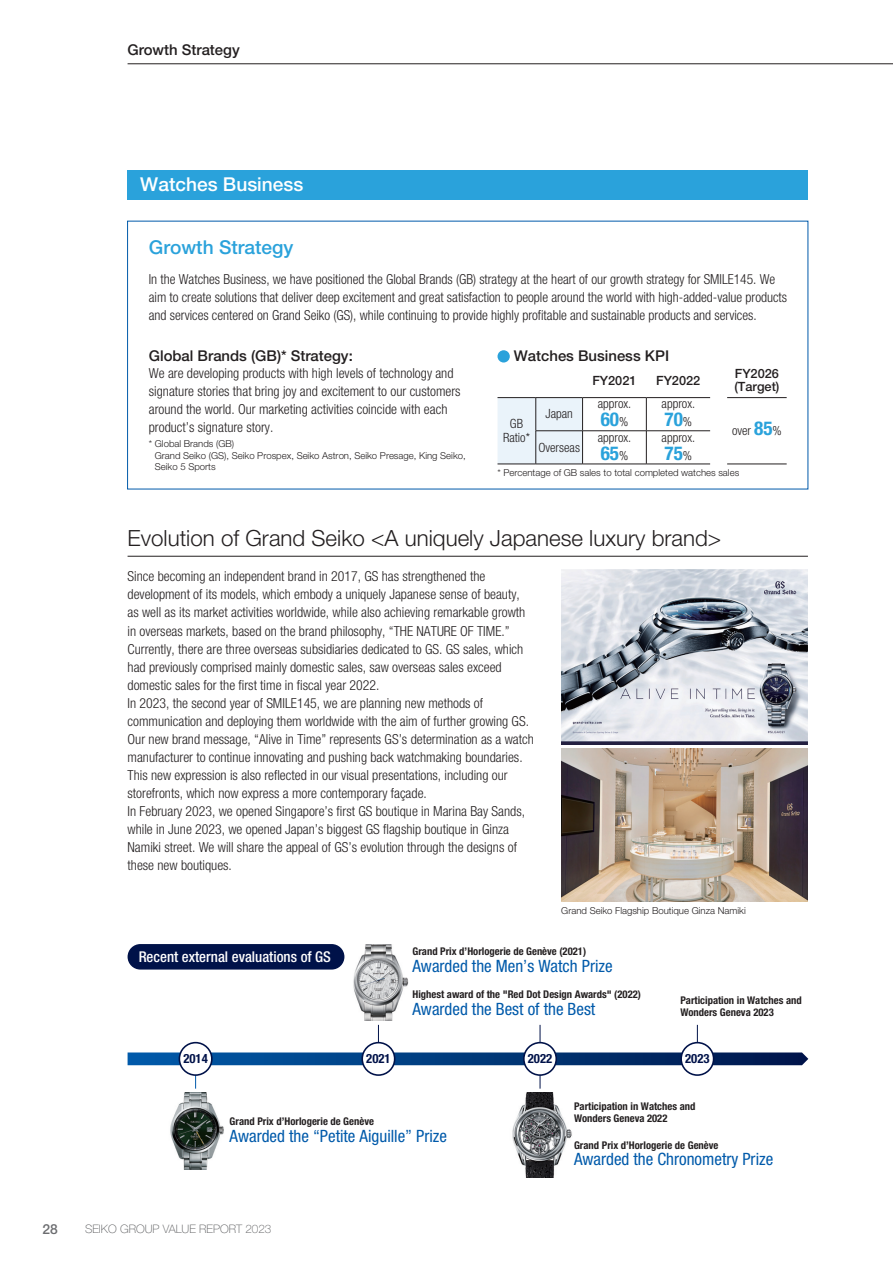
<style>
.page{position:relative;width:893px;height:1263px;background:#fff}
.page>*{position:absolute;margin:0;border:0;box-sizing:border-box;transform-origin:0 0}
.ENG_大見出し_下線{font:300 22.35px "Helvetica Neue LT Std";color:#231f20}
.ENG_中見出し{font:500 19.2px "Helvetica Neue LT Std";color:#fff}
.ENG_中見出し-2{font:500 19.2px "Helvetica Neue LT Std";color:#2aa2db}
.ENG_キホン{font:700 condensed 19.2px "Helvetica Neue LT Std";color:#2aa2db}
.ENG_小見出し{font:condensed 16.95px "Helvetica Neue LT Std";color:#015aaa}
.ENG_小見出し-2{font:500 14.85px "Helvetica Neue LT Std";color:#231f20}
.ENG_小見出し-3{font:500 condensed 14.85px "Helvetica Neue LT Std";color:#fff}
.ENG_章タイトル{font:500 14.85px "Helvetica Neue LT Std";color:#231f20}
.ENG_キホン-2{font:300 condensed 13.8px/18px "Helvetica Neue LT Std";color:#231f20}
.t1{font:500 13.8px "Helvetica Neue LT Std";color:#6c6d70}
.ENG_キホン-3{font:300 condensed 12.75px/13.8px "Helvetica Neue LT Std";color:#231f20;text-align:center}
.ENG_小見出し-4{font:500 12.75px "Helvetica Neue LT Std";color:#231f20}
.本文_キホン{font:700 condensed 12.75px "Helvetica Neue LT Std";color:#001249}
.t2{font:100 11.7px "Helvetica Neue LT Std";color:#57585a}
.ENG_小見出し-5{font:700 condensed 10.65px/11.7px "Helvetica Neue LT Std";color:#231f20}
.ENG_脚注{font:300 9.6px/11.7px "Helvetica Neue LT Std";color:#231f20}
.s1{font-weight:300;font-size:12.75px;color:#231f20}
.s2{font-weight:700;font-size:19.2px;color:#2aa2db}
</style>
<div class="page">
<hr style="left:540px;top:1025px;width:1px;height:34px;background:#001249">
<hr style="left:128px;top:64px;width:765px;height:1px;background:#231f20">
<div style="left:497px;top:350px;width:13px;height:12px;background:#2aa2db;border-radius:50%"></div>
<div style="left:497px;top:398px;width:85px;height:66px;background:#eaf3fa"></div>
<hr style="left:497px;top:397px;width:39px;height:1px;background:#231f20">
<hr style="left:497px;top:464px;width:39px;height:1px;background:#231f20">
<hr style="left:536px;top:397px;width:47px;height:1px;background:#231f20">
<hr style="left:535px;top:398px;width:1px;height:33px;background:#231f20">
<hr style="left:583px;top:397px;width:63px;height:1px;background:#231f20">
<hr style="left:582px;top:398px;width:1px;height:33px;background:#231f20">
<hr style="left:646px;top:397px;width:64px;height:1px;background:#231f20">
<hr style="left:646px;top:398px;width:1px;height:33px;background:#231f20">
<hr style="left:727px;top:397px;width:60px;height:1px;background:#231f20">
<hr style="left:727px;top:464px;width:60px;height:1px;background:#231f20">
<hr style="left:536px;top:430px;width:47px;height:1px;background:#231f20">
<hr style="left:535px;top:431px;width:1px;height:33px;background:#231f20">
<hr style="left:583px;top:430px;width:63px;height:1px;background:#231f20">
<hr style="left:582px;top:431px;width:1px;height:33px;background:#231f20">
<hr style="left:646px;top:430px;width:64px;height:1px;background:#231f20">
<hr style="left:646px;top:431px;width:1px;height:33px;background:#231f20">
<hr style="left:536px;top:464px;width:47px;height:1px;background:#231f20">
<hr style="left:583px;top:464px;width:63px;height:1px;background:#231f20">
<hr style="left:646px;top:464px;width:64px;height:1px;background:#231f20">
<div style="left:128px;top:170px;width:680px;height:30px;background:#2aa2db"></div>
<hr style="left:128px;top:556px;width:680px;height:1px;background:#231f20">
<img style="left:561px;top:570px;width:247px;height:174px">
<img style="left:561px;top:748px;width:247px;height:153px">
<svg style="left:128px;top:1052px;width:680px;height:13px;background:#0b417f"></svg>
<div style="left:128px;top:944px;width:216px;height:25px;background:#001249;border-radius:13px"></div>
<img style="left:353px;top:944px;width:55px;height:76px">
<hr style="left:195px;top:1059px;width:1px;height:30px;background:#015aaa">
<div style="left:179px;top:1043px;width:33px;height:32px;background:#fff;border-radius:50%"></div>
<div style="left:179px;top:1042px;width:34px;height:34px;border:2px solid #001249;border-radius:50%"></div>
<hr style="left:378px;top:1025px;width:1px;height:34px;background:#001249">
<div style="left:362px;top:1043px;width:33px;height:32px;background:#fff;border-radius:50%"></div>
<div style="left:361px;top:1042px;width:34px;height:34px;border:2px solid #001249;border-radius:50%"></div>
<hr style="left:540px;top:1059px;width:1px;height:30px;background:#001249">
<div style="left:524px;top:1043px;width:32px;height:32px;background:#fff;border-radius:50%"></div>
<div style="left:523px;top:1042px;width:34px;height:34px;border:2px solid #001249;border-radius:50%"></div>
<hr style="left:697px;top:1025px;width:1px;height:34px;background:#001249">
<div style="left:681px;top:1043px;width:33px;height:32px;background:#fff;border-radius:50%"></div>
<div style="left:680px;top:1042px;width:34px;height:34px;border:2px solid #001249;border-radius:50%"></div>
<img style="left:170px;top:1093px;width:54px;height:76px">
<img style="left:512px;top:1093px;width:60px;height:85px">
<p class="ENG_章タイトル" style="left:128px;top:41px;width:114px">Growth Strategy</p>
<p class="ENG_中見出し" style="left:140px;top:173px;width:165px">Watches Business</p>
<p class="ENG_中見出し-2" style="left:149px;top:236px;width:146px">Growth Strategy</p>
<p class="ENG_キホン-2" style="left:149px;top:270px;width:640px">In the Watches Business, we have positioned the Global Brands (GB) strategy at the heart of our growth strategy for SMILE145. We aim to create solutions that deliver deep excitement and great satisfaction to people around the world with high-added-value products and services centered on Grand Seiko (GS), while continuing to provide highly profitable and sustainable products and services.</p>
<p class="ENG_小見出し-2" style="left:149px;top:347px;width:206px">Global Brands (GB)* Strategy:</p>
<p class="ENG_キホン-2" style="left:149px;top:364px;width:313px">We are developing products with high levels of technology and signature stories that bring joy and excitement to our customers around the world. Our marketing activities coincide with each product’s signature story.</p>
<p class="ENG_脚注" style="left:155px;top:437px;width:312px;text-indent:-6px">* Global Brands (GB)<br>Grand Seiko (GS), Seiko Prospex, Seiko Astron, Seiko Presage, King Seiko,<br>Seiko 5 Sports</p>
<p class="ENG_小見出し-2" style="left:514px;top:347px;width:157px">Watches Business KPI</p>
<p class="ENG_小見出し-4" style="left:592px;top:373px;width:46px">FY2021</p>
<p class="ENG_小見出し-4" style="left:656px;top:373px;width:46px">FY2022</p>
<p class="ENG_小見出し-4" style="left:735px;top:366px;width:46px">FY2026</p>
<p class="ENG_小見出し-4" style="left:734px;top:379px;width:47px">(Target)</p>
<p class="ENG_キホン-3" style="left:598px;top:397px;width:35px">approx.</p>
<p class="ENG_キホン" style="left:601px;top:408px;width:29px">60<span class="s1">%</span></p>
<p class="ENG_キホン-3" style="left:662px;top:397px;width:35px">approx.</p>
<p class="ENG_キホン" style="left:665px;top:408px;width:29px">70<span class="s1">%</span></p>
<p class="ENG_キホン-3" style="left:545px;top:407px;width:29px">Japan</p>
<p class="ENG_キホン-3" style="left:503px;top:417px;width:28px">GB<br>Ratio*</p>
<p class="ENG_キホン-3" style="left:732px;top:423px;width:51px">over <span class="s2">85</span>%</p>
<p class="ENG_キホン-3" style="left:662px;top:430px;width:35px">approx.</p>
<p class="ENG_キホン" style="left:665px;top:441px;width:29px">75<span class="s1">%</span></p>
<p class="ENG_脚注" style="left:497px;top:467px;width:243px">* Percentage of GB sales to total completed watches sales</p>
<p class="ENG_キホン-3" style="left:598px;top:430px;width:35px">approx.</p>
<p class="ENG_キホン" style="left:601px;top:441px;width:29px">65<span class="s1">%</span></p>
<p class="ENG_キホン-3" style="left:538px;top:440px;width:43px">Overseas</p>
<p class="ENG_大見出し_下線" style="left:128px;top:524px;width:595px">Evolution of Grand Seiko &lt;A uniquely Japanese luxury brand&gt;</p>
<p class="ENG_キホン-2" style="left:128px;top:567px;width:399px">Since becoming an independent brand in 2017, GS has strengthened the development of its models, which embody a uniquely Japanese sense of beauty, as well as its market activities worldwide, while also achieving remarkable growth in overseas markets, based on the brand philosophy, “THE NATURE OF TIME.” Currently, there are three overseas subsidiaries dedicated to GS. GS sales, which had previously comprised mainly domestic sales, saw overseas sales exceed domestic sales for the first time in fiscal year 2022.</p>
<p class="ENG_キホン-2" style="left:128px;top:694px;width:408px">In 2023, the second year of SMILE145, we are planning new methods of communication and deploying them worldwide with the aim of further growing GS.<br>Our new brand message, “Alive in Time” represents GS’s determination as a watch manufacturer to continue innovating and pushing back watchmaking boundaries.<br>This new expression is also reflected in our visual presentations, including our storefronts, which now express a more contemporary façade.</p>
<p class="ENG_キホン-2" style="left:128px;top:802px;width:399px">In February 2023, we opened Singapore’s first GS boutique in Marina Bay Sands, while in June 2023, we opened Japan’s biggest GS flagship boutique in Ginza Namiki street. We will share the appeal of GS’s evolution through the designs of these new boutiques.</p>
<p class="ENG_小見出し-3" style="left:139px;top:947px;width:194px">Recent external evaluations of GS</p>
<p class="ENG_脚注" style="left:561px;top:904px;width:186px">Grand Seiko Flagship Boutique Ginza Namiki</p>
<p class="ENG_小見出し-5" style="left:412px;top:945px;width:175px">Grand Prix d’Horlogerie de Genève (2021)</p>
<p class="ENG_小見出し" style="left:412px;top:956px;width:202px">Awarded the Men’s Watch Prize</p>
<p class="ENG_小見出し-5" style="left:412px;top:988px;width:230px">Highest award of the "Red Dot Design Awards" (2022)</p>
<p class="ENG_小見出し" style="left:412px;top:999px;width:184px">Awarded the Best of the Best</p>
<p class="ENG_小見出し-5" style="left:680px;top:994px;width:123px">Participation in Watches and<br>Wonders Geneva 2023</p>
<p class="本文_キホン" style="left:183px;top:1051px;width:26px">2014</p>
<p class="本文_キホン" style="left:366px;top:1051px;width:26px">2021</p>
<p class="本文_キホン" style="left:528px;top:1051px;width:26px">2022</p>
<p class="本文_キホン" style="left:685px;top:1051px;width:26px">2023</p>
<p class="ENG_小見出し-5" style="left:230px;top:1115px;width:146px">Grand Prix d’Horlogerie de Genève</p>
<p class="ENG_小見出し" style="left:230px;top:1126px;width:219px">Awarded the “Petite Aiguille” Prize</p>
<p class="t1" style="left:43px;top:1220px;width:17px">28</p>
<p class="t2" style="left:85px;top:1222px;width:188px">SEIKO GROUP VALUE REPORT 2023</p>
<p class="ENG_小見出し-5" style="left:574px;top:1100px;width:123px">Participation in Watches and<br>Wonders Geneva 2022</p>
<p class="ENG_小見出し-5" style="left:574px;top:1139px;width:146px">Grand Prix d’Horlogerie de Genève</p>
<p class="ENG_小見出し" style="left:574px;top:1150px;width:201px">Awarded the Chronometry Prize</p>
</div>
